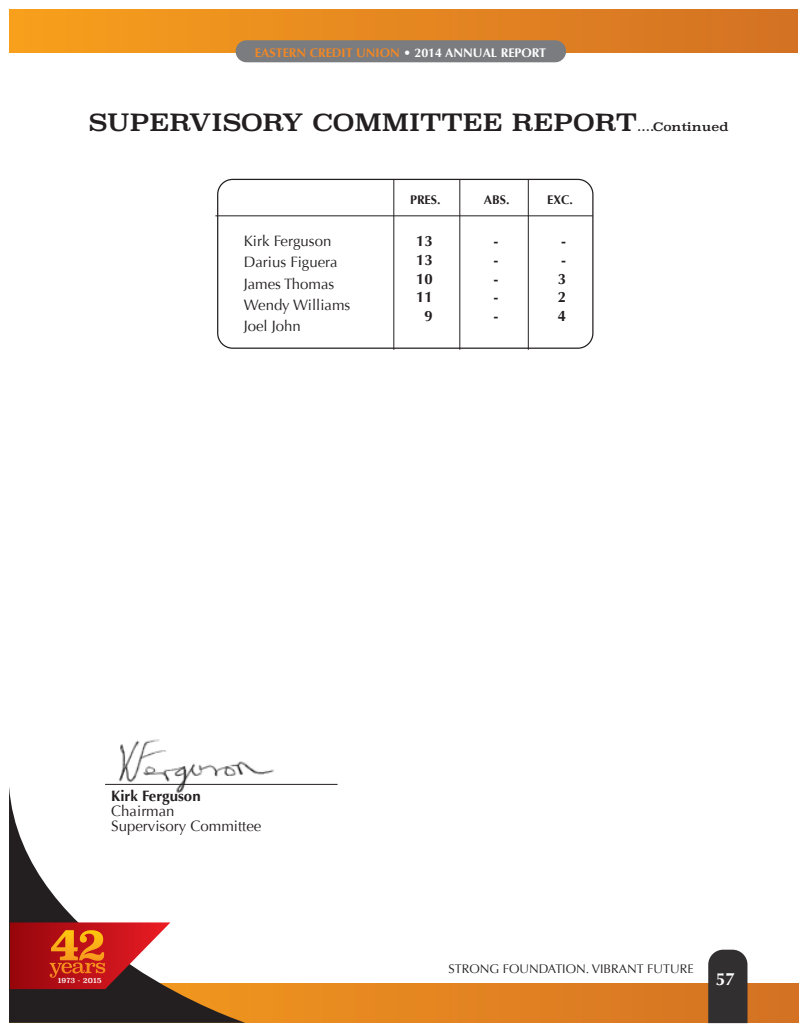
<style>
.page{position:relative;width:810px;height:1035px;background:#fff}
.page>*{position:absolute;margin:0;border:0;box-sizing:border-box;transform-origin:0 0}
.t1{font:23.38px "Superclarendon";color:#231f20;scale:1.11 1}
.t2{font:700 17.5px "Optima";color:#fff}
.t3{font:15px/21.2px "Optima";color:#231f20}
.t4{font:700 15px/18.8px "Optima";color:#231f20;text-align:justify}
.t5{font:700 12.5px "Optima";color:#f38723}
.t6{font:12.5px "Optima";color:#231f20}
.t7{font:700 12.5px "Optima";color:#231f20}
.t8{font:7.38px "Superclarendon";color:#fff}
.s1{color:#fff}
.s2{font-size:11.62px}
</style>
<div class="page">
<img style="left:108px;top:739px;width:174px;height:47px">
<div style="left:9px;top:9px;width:789px;height:43px;background:linear-gradient(to right,#f89f1c,#d37024)"></div>
<div style="left:236px;top:40px;width:330px;height:22px;background:#7a7c7f;border-radius:11px"></div>
<svg style="left:245px;top:983px;width:553px;height:40px;background:#e08121"></svg>
<svg style="left:9px;top:786px;width:236px;height:237px"></svg>
<div style="left:708px;top:950px;width:39px;height:73px;background:#312f30"></div>
<svg style="left:10px;top:922px;width:160px;height:67px;background:#bc3e33"></svg>
<div style="left:217px;top:179px;width:377px;height:170px;border:1px solid #231f20;border-radius:15px"></div>
<hr style="left:215px;top:216px;width:378px;height:1px;background:#231f20">
<hr style="left:394px;top:179px;width:1px;height:171px;background:#231f20">
<hr style="left:460px;top:179px;width:1px;height:171px;background:#231f20">
<hr style="left:528px;top:179px;width:1px;height:171px;background:#231f20">
<hr style="left:105px;top:784px;width:233px;height:1px;background:#231f20">
<p class="t5" style="left:255px;top:45px;width:293px">EASTERN CREDIT UNION <span class="s1">• 2014 ANNUAL REPORT</span></p>
<h1 class="t1" style="left:89px;top:109px;width:578px">SUPERVISORY COMMITTEE REPORT<span class="s2">....Continued</span></h1>
<p class="t7" style="left:410px;top:193px;width:32px">PRES.</p>
<p class="t7" style="left:484px;top:193px;width:27px">ABS.</p>
<p class="t7" style="left:547px;top:193px;width:27px">EXC.</p>
<p class="t3" style="left:244px;top:231px;width:108px">Kirk Ferguson<br>Darius Figuera<br>James Thomas<br>Wendy Williams<br>Joel John</p>
<p class="t4" style="left:416px;top:232px;width:18px;text-align:center">13<br>13<br>10<br>11<br>9</p>
<p class="t4" style="left:493px;top:232px;width:6px">- - - - -</p>
<p class="t4" style="left:558px;top:232px;width:10px">- - 3<br>2<br>4</p>
<p class="t4" style="left:111px;top:787px;width:91px">Kirk Ferguson</p>
<p class="t3" style="left:111px;top:804px;width:152px;line-height:15px">Chairman<br>Supervisory Committee</p>
<p class="t8" style="left:58px;top:976px;width:45px">1973 - 2015</p>
<p class="t6" style="left:449px;top:962px;width:247px">STRONG FOUNDATION. VIBRANT FUTURE</p>
<p class="t2" style="left:716px;top:969px;width:21px">57</p>
</div>
